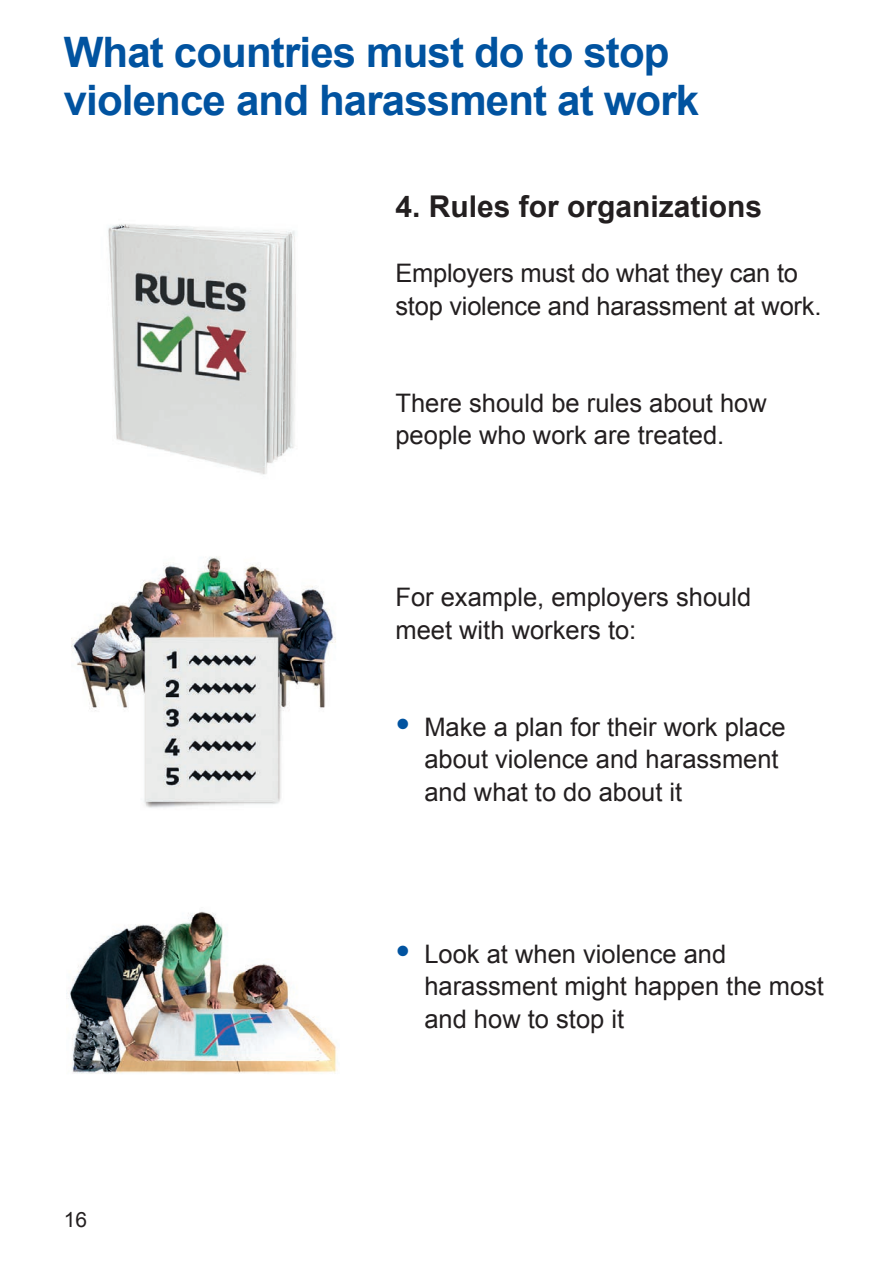
<style>
.page{position:relative;width:893px;height:1263px;background:#fff}
.page>*{position:absolute;margin:0;border:0;box-sizing:border-box;transform-origin:0 0}
.t1{font:700 42px/48px "Arial";letter-spacing:-.02em;color:#0153a0}
.t2{font:700 30px "Arial";color:#231f20}
.t3{font:25.5px/32.4px "Arial";color:#231f20}
.t4{font:21px "Arial";color:#231f20}
.s1{font-size:42px;color:#0153a0}
</style>
<div class="page">
<img style="left:108px;top:224px;width:188px;height:251px">
<img style="left:71px;top:556px;width:265px;height:252px">
<img style="left:68px;top:911px;width:269px;height:163px">
<p class="t1" style="left:64px;top:29px;width:637px">What countries must do to stop violence and harassment at work</p>
<p class="t2" style="left:395px;top:187px;width:368px">4. Rules for organizations</p>
<p class="t3" style="left:395px;top:257px;width:427px">Employers must do what they can to stop violence and harassment at work.</p>
<p class="t3" style="left:395px;top:387px;width:373px">There should be rules about how people who work are treated.</p>
<p class="t3" style="left:395px;top:581px;width:357px">For example, employers should meet with workers to:</p>
<p class="t3" style="left:424px;top:711px;width:363px;text-indent:-29px"><span class="s1">•</span> Make a plan for their work place about violence and harassment and what to do about it</p>
<p class="t4" style="left:64px;top:1206px;width:25px">16</p>
<p class="t3" style="left:424px;top:938px;width:401px;text-indent:-29px"><span class="s1">•</span> Look at when violence and harassment might happen the most and how to stop it</p>
</div>
